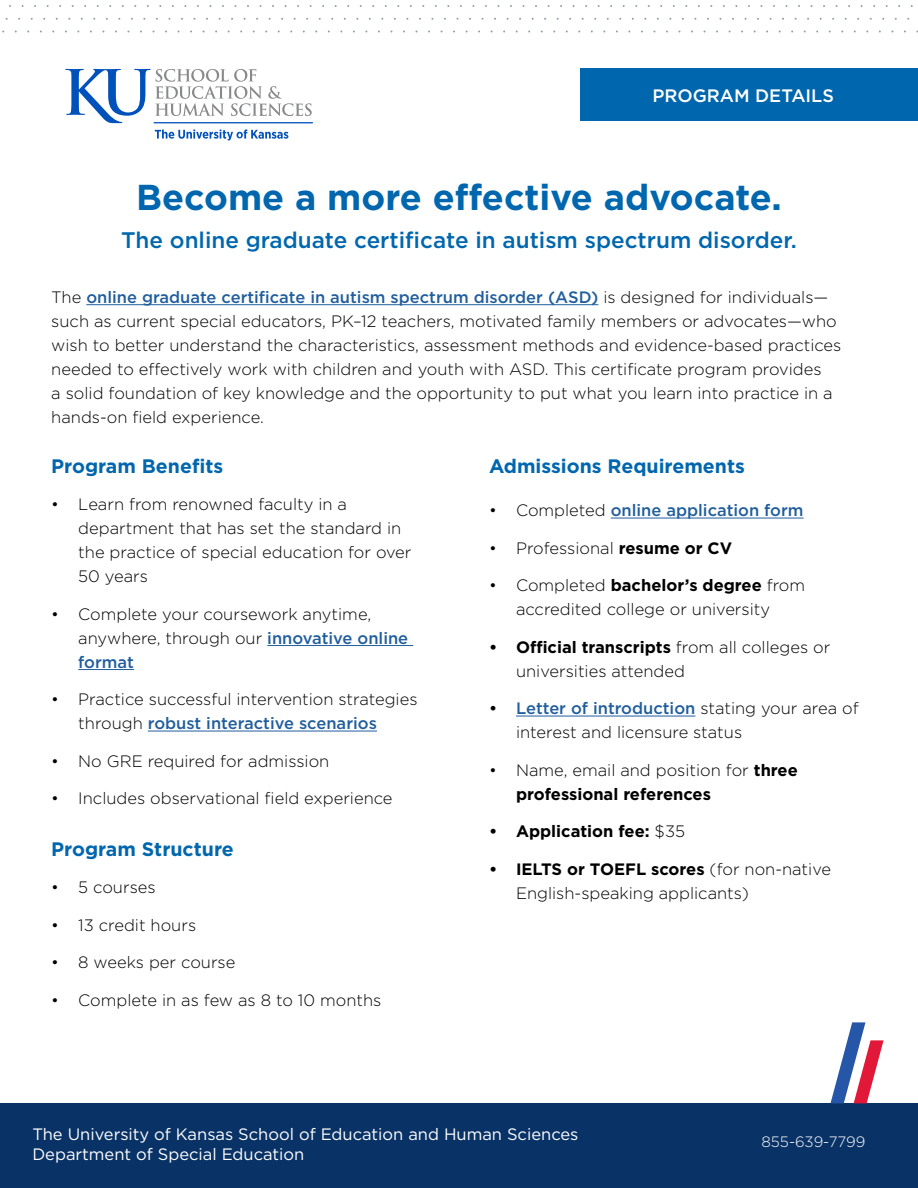
<style>
.page{position:relative;width:918px;height:1188px;background:#fff}
.page>*{position:absolute;margin:0;border:0;box-sizing:border-box;transform-origin:0 0}
.t1{font:700 36px "Gotham";color:#0067ae}
.t2{font:500 22.5px "Gotham";color:#0067ae}
.t3{font:700 19.5px "Gotham";color:#0067ae}
.t4{font:700 19.5px "Gotham";color:#0066af}
.t5{font:500 18px "Gotham";color:#fff}
.t6{font:300 16.5px/24px "Gotham";color:#000}
.t7{font:16.5px/19.8px "Gotham";color:#fff}
.t8{font:700 16.5px/24px "Gotham";color:#000}
.t9{font:500 16.5px "Gotham";color:#215e9e}
.t10{font:300 15px "Gotham";color:#fff}
.s1{font-weight:500;color:#215e9e}
.s2{font-weight:300;color:#000}
.s3{font-weight:700}
.s4{font-weight:500}
.s5{font-weight:300}
</style>
<div class="page">
<div style="left:580px;top:68px;width:338px;height:53px;background:#0067ae"></div>
<svg style="left:5px;top:5px;width:708px;height:15px"></svg>
<svg style="left:719px;top:5px;width:194px;height:15px"></svg>
<div style="left:0;top:1103px;width:918px;height:85px;background:#093266"></div>
<svg style="left:831px;top:1022px;width:53px;height:81px"></svg>
<hr style="left:154px;top:122px;width:159px;height:1px;background:#0051ba">
<svg style="left:155px;top:129px;width:133px;height:11px"></svg>
<svg style="left:65px;top:69px;width:247px;height:54px"></svg>
<hr style="left:267px;top:645px;width:146px;height:1px;background:#215e9e">
<hr style="left:78px;top:669px;width:56px;height:1px;background:#215e9e">
<hr style="left:148px;top:731px;width:229px;height:1px;background:#215e9e">
<hr style="left:86px;top:304px;width:512px;height:1px;background:#215e9e">
<hr style="left:611px;top:518px;width:193px;height:1px;background:#215e9e">
<hr style="left:516px;top:716px;width:179px;height:1px;background:#215e9e">
<p class="t5" style="left:653px;top:84px;width:183px">PROGRAM DETAILS</p>
<h1 class="t1" style="left:136px;top:174px;width:647px">Become a more effective advocate.</h1>
<h2 class="t2" style="left:121px;top:225px;width:677px">The online graduate certificate in autism spectrum disorder.</h2>
<p class="t6" style="left:51px;top:285px;width:792px">The <span class="s1">online graduate certificate in autism spectrum disorder (ASD)</span> is designed for individuals— such as current special educators, PK–12 teachers, motivated family members or advocates—who wish to better understand the characteristics, assessment methods and evidence-based practices needed to effectively work with children and youth with ASD. This certificate program provides<br>a solid foundation of key knowledge and the opportunity to put what you learn into practice in a hands-on field experience.</p>
<p class="t3" style="left:51px;top:453px;width:173px">Program Benefits</p>
<p class="t6" style="left:78px;top:492px;width:335px;text-indent:-27px">• Learn from renowned faculty in a department that has set the standard in the practice of special education for over<br>50 years</p>
<p class="t6" style="left:78px;top:602px;width:331px;text-indent:-27px">• Complete your coursework anytime, anywhere, through our <span class="s1">innovative online format</span></p>
<p class="t6" style="left:78px;top:687px;width:341px;text-indent:-27px">• Practice successful intervention strategies through <span class="s1">robust interactive scenarios</span></p>
<p class="t6" style="left:51px;top:749px;width:280px">• No GRE required for admission</p>
<p class="t6" style="left:51px;top:786px;width:343px">• Includes observational field experience</p>
<p class="t3" style="left:51px;top:836px;width:184px">Program Structure</p>
<p class="t6" style="left:51px;top:875px;width:106px">• 5 courses</p>
<p class="t6" style="left:51px;top:912px;width:146px">• 13 credit hours</p>
<p class="t6" style="left:51px;top:950px;width:186px">• 8 weeks per course</p>
<p class="t6" style="left:51px;top:987px;width:332px">• Complete in as few as 8 to 10 months</p>
<p class="t4" style="left:489px;top:453px;width:257px">Admissions Requirements</p>
<p class="t9" style="left:489px;top:500px;width:316px"><span class="s2">• Completed</span> online application form</p>
<p class="t6" style="left:489px;top:536px;width:245px">• Professional <span class="s3">resume or CV</span></p>
<p class="t6" style="left:489px;top:573px;width:318px;text-align:center">• Completed <span class="s3">bachelor’s degree</span> from accredited college or university</p>
<p class="t6" style="left:516px;top:635px;width:316px;text-indent:-27px"><span class="s3">• Official transcripts</span> from all colleges or universities attended</p>
<p class="t6" style="left:516px;top:696px;width:344px;text-indent:-27px"><span class="s4">•</span> <span class="s1">Letter of introduction</span> stating your area of interest and licensure status</p>
<p class="t8" style="left:516px;top:758px;width:283px;text-indent:-27px"><span class="s5">• Name, email and position for</span> three professional references</p>
<p class="t8" style="left:489px;top:820px;width:197px">• Application fee: <span class="s5">$35</span></p>
<p class="t6" style="left:516px;top:857px;width:317px;text-indent:-27px"><span class="s3">• IELTS or TOEFL scores</span> (for non-native<br>English-speaking applicants)</p>
<p class="t7" style="left:32px;top:1124px;width:548px">The University of Kansas School of Education and Human Sciences<br>Department of Special Education</p>
<p class="t10" style="left:761px;top:1133px;width:106px">855-639-7799</p>
</div>
